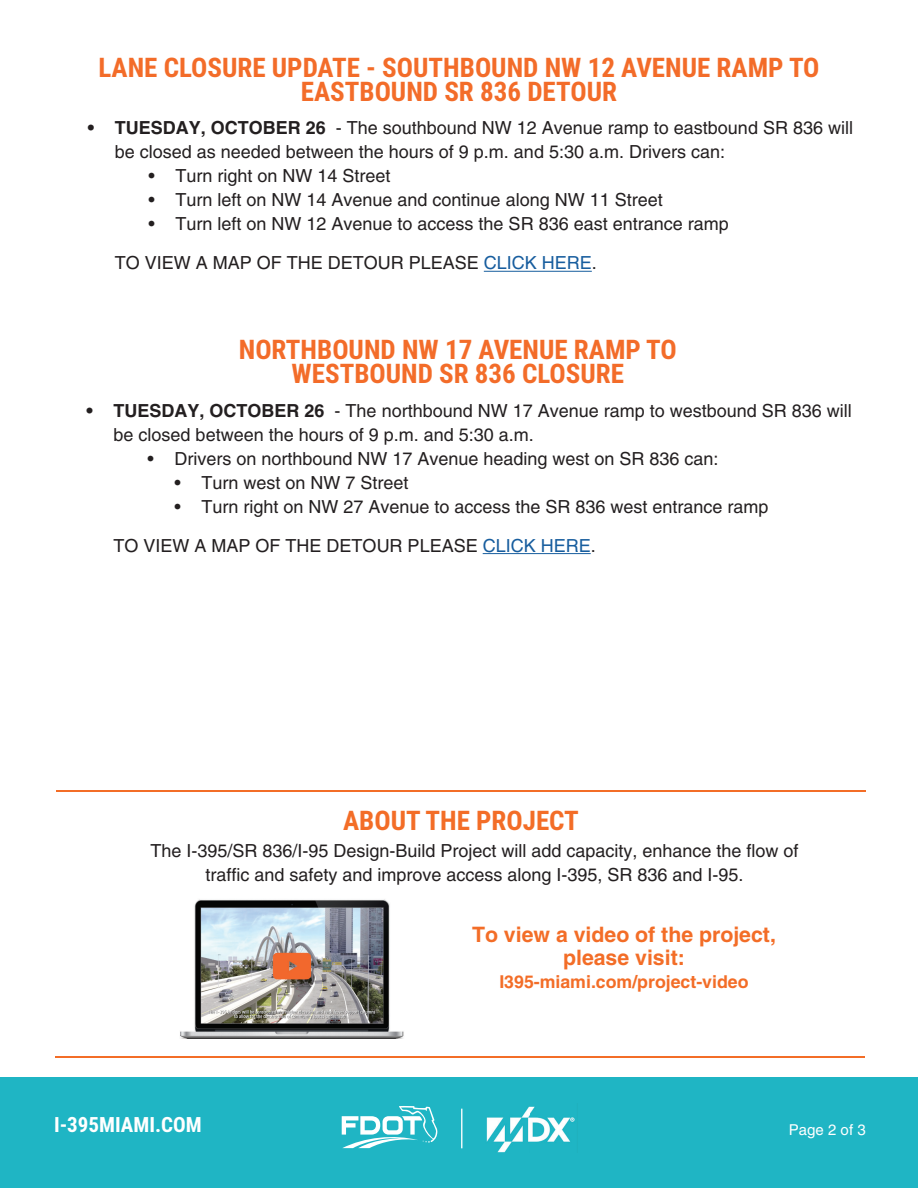
<style>
.page{position:relative;width:918px;height:1188px;background:#fff}
.page>*{position:absolute;margin:0;border:0;box-sizing:border-box;transform-origin:0 0}
.t1{font:700 27px/24px "Roboto Condensed";color:#f36c29;text-align:center}
.t2{font:700 27px "Roboto Condensed";color:#f36d27}
.t3{font:700 21.3px/23.1px "Helvetica";color:#f36d27;text-align:center}
.t4{font:700 21px "Roboto Condensed";color:#fff}
.t5{font:18px/24px "Helvetica";color:#231f20}
.t6{font:700 17.7px "Helvetica";color:#f36d27}
.t7{font:15px "Helvetica";color:#fff}
.s1{font-weight:700}
.s2{color:#175d9e}
</style>
<div class="page">
<div style="left:0;top:1077px;width:918px;height:111px;background:#1fb5c4"></div>
<hr style="left:461px;top:1109px;width:1px;height:39px;background:#fff">
<svg style="left:342px;top:1106px;width:95px;height:42px"></svg>
<img style="left:486px;top:1106px;width:89px;height:47px">
<hr style="left:55px;top:1056px;width:810px;height:1px;background:#f36d27">
<img style="left:180px;top:899px;width:224px;height:140px">
<hr style="left:56px;top:791px;width:810px;height:1px;background:#f36d27">
<hr style="left:484px;top:271px;width:108px;height:1px;background:#175d9e">
<hr style="left:483px;top:553px;width:108px;height:1px;background:#175d9e">
<h1 class="t1" style="left:98px;top:54px;width:723px">LANE CLOSURE UPDATE - SOUTHBOUND NW 12 AVENUE RAMP TO<br>EASTBOUND SR 836 DETOUR</h1>
<p class="t5" style="left:115px;top:116px;width:740px;text-indent:-27px"><span class="s1">• TUESDAY, OCTOBER 26</span> - The southbound NW 12 Avenue ramp to eastbound SR 836 will be closed as needed between the hours of 9 p.m. and 5:30 a.m. Drivers can:</p>
<p class="t5" style="left:148px;top:164px;width:244px">• Turn right on NW 14 Street</p>
<p class="t5" style="left:148px;top:188px;width:516px">• Turn left on NW 14 Avenue and continue along NW 11 Street</p>
<p class="t5" style="left:115px;top:205px;width:616px;line-height:39px;text-indent:34px">• Turn left on NW 12 Avenue to access the SR 836 east entrance ramp<br>TO VIEW A MAP OF THE DETOUR PLEASE <span class="s2">CLICK HERE</span>.</p>
<h1 class="t1" style="left:239px;top:337px;width:440px">NORTHBOUND NW 17 AVENUE RAMP TO<br>WESTBOUND SR 836 CLOSURE</h1>
<p class="t5" style="left:114px;top:398px;width:740px;text-indent:-27px"><span class="s1">• TUESDAY, OCTOBER 26</span> - The northbound NW 17 Avenue ramp to westbound SR 836 will be closed between the hours of 9 p.m. and 5:30 a.m.</p>
<p class="t5" style="left:147px;top:446px;width:573px">• Drivers on northbound NW 17 Avenue heading west on SR 836 can:</p>
<p class="t5" style="left:174px;top:470px;width:236px">• Turn west on NW 7 Street</p>
<p class="t5" style="left:114px;top:487px;width:657px;line-height:39px;text-indent:61px">• Turn right on NW 27 Avenue to access the SR 836 west entrance ramp<br>TO VIEW A MAP OF THE DETOUR PLEASE <span class="s2">CLICK HERE</span>.</p>
<h1 class="t2" style="left:343px;top:801px;width:237px">ABOUT THE PROJECT</h1>
<p class="t5" style="left:150px;top:838px;width:650px;text-align:center">The I-395/SR 836/I-95 Design-Build Project will add capacity, enhance the flow of traffic and safety and improve access along I-395, SR 836 and I-95.</p>
<p class="t3" style="left:472px;top:923px;width:305px">To view a video of the project, please visit:</p>
<p class="t6" style="left:499px;top:971px;width:251px">I395-miami.com/project-video</p>
<p class="t4" style="left:54px;top:1110px;width:149px">I-395MIAMI.COM</p>
<p class="t7" style="left:789px;top:1121px;width:78px">Page 2 of 3</p>
</div>
